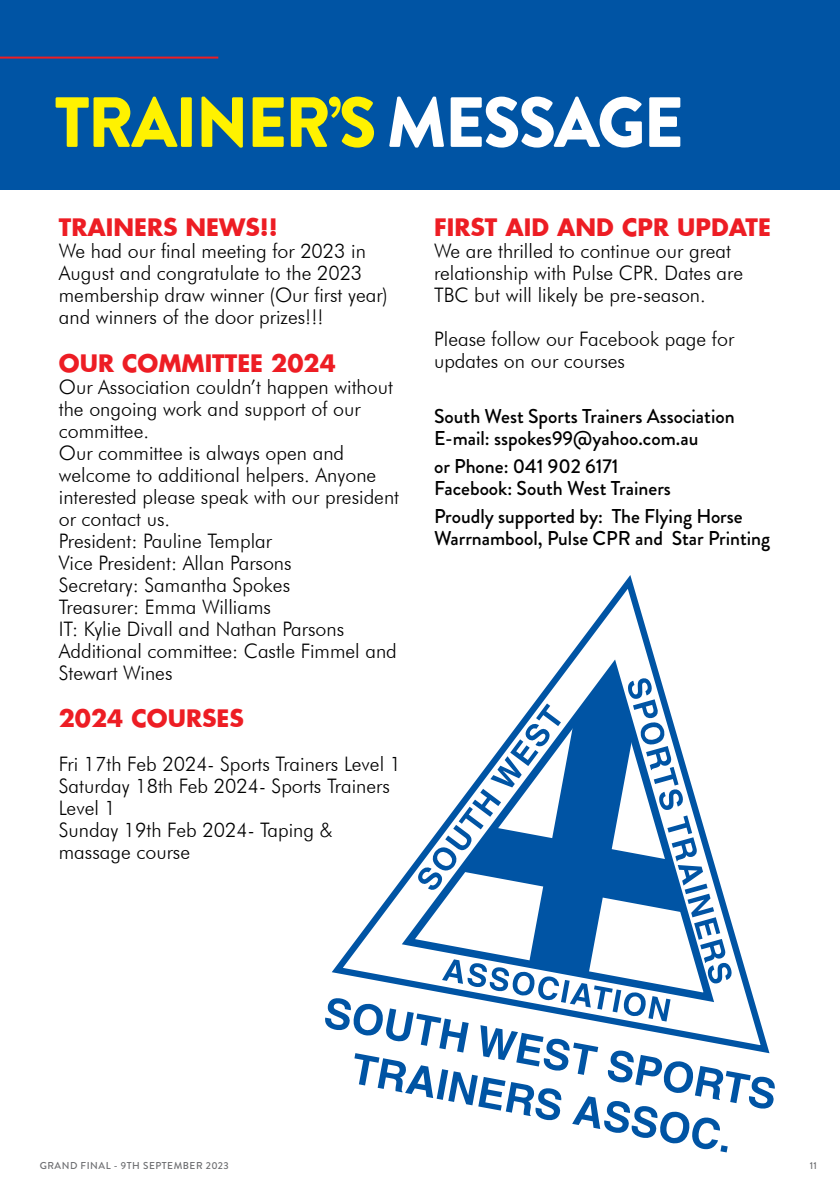
<style>
.page{position:relative;width:840px;height:1191px;background:#fff}
.page>*{position:absolute;margin:0;border:0;box-sizing:border-box;transform-origin:0 0}
.t1{font:900 70.8px "Brandon Grotesque";letter-spacing:-.03em;color:#fff200}
.t2{font:700 23.4px "Futura";color:#ed1d24}
.t3{font:300 20px/22px "Futura BT";color:#000}
.t4{font:500 20px/22px "Brandon Grotesque";color:#000}
.t5{font:500 10px "Brandon Grotesque";letter-spacing:.05em;color:#6d6e71}
.s1{color:#fff}
</style>
<div class="page">
<svg style="left:568px;top:575px;width:87px;height:82px"></svg>
<svg style="left:325px;top:670px;width:449px;height:482px"></svg>
<div style="left:0;top:0;width:839px;height:189px;background:#0054a4"></div>
<hr style="left:0;top:57px;width:218px;height:2px;background:#ed1d24">
<h1 class="t1" style="left:55px;top:72px;width:630px">TRAINER’S <span class="s1">MESSAGE</span></h1>
<p class="t2" style="left:59px;top:211px;width:220px">TRAINERS NEWS!!</p>
<p class="t3" style="left:59px;top:239px;width:330px">We had our final meeting for 2023 in August and congratulate to the 2023 membership draw winner (Our first year) and winners of the door prizes!!!</p>
<p class="t2" style="left:59px;top:346px;width:278px">OUR COMMITTEE 2024</p>
<p class="t3" style="left:59px;top:375px;width:341px">Our Association couldn’t happen without the ongoing work and support of our committee.<br>Our committee is always open and welcome to additional helpers. Anyone interested please speak with our president or contact us.<br>President: Pauline Templar<br>Vice President: Allan Parsons<br>Secretary: Samantha Spokes<br>Treasurer: Emma Williams<br>IT: Kylie Divall and Nathan Parsons<br>Additional committee: Castle Fimmel and<br>Stewart Wines</p>
<p class="t2" style="left:59px;top:702px;width:186px">2024 COURSES</p>
<p class="t3" style="left:59px;top:753px;width:343px">Fri 17th Feb 2024- Sports Trainers Level 1<br>Saturday 18th Feb 2024- Sports Trainers<br>Level 1<br>Sunday 19th Feb 2024- Taping &amp; massage course</p>
<p class="t2" style="left:434px;top:211px;width:338px">FIRST AID AND CPR UPDATE</p>
<p class="t3" style="left:434px;top:239px;width:310px">We are thrilled to continue our great relationship with Pulse CPR. Dates are<br>TBC but will likely be pre-season.</p>
<p class="t3" style="left:434px;top:327px;width:301px">Please follow our Facebook page for updates on our courses</p>
<p class="t4" style="left:434px;top:405px;width:302px">South West Sports Trainers Association<br>E-mail: sspokes99@yahoo.com.au</p>
<p class="t4" style="left:434px;top:455px;width:238px">or Phone: 041 902 6171<br>Facebook: South West Trainers</p>
<p class="t4" style="left:434px;top:505px;width:337px">Proudly supported by: The Flying Horse<br>Warrnambool, Pulse CPR and Star Printing</p>
<p class="t5" style="left:40px;top:1159px;width:190px">GRAND FINAL - 9TH SEPTEMBER 2023</p>
<p class="t5" style="left:809px;top:1159px;width:9px">11</p>
</div>
